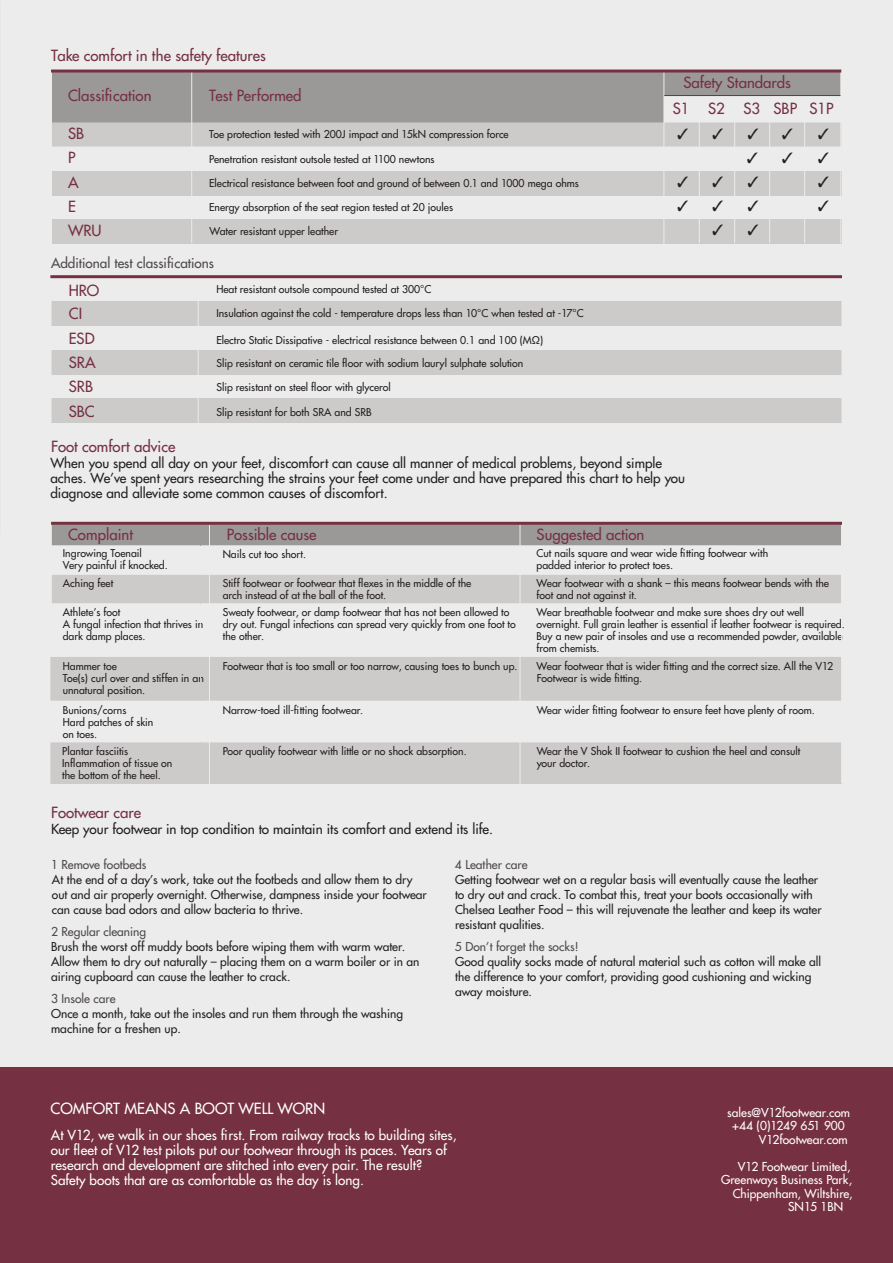
<style>
.page{position:relative;width:893px;height:1263px;background:#ececec}
.page>*{position:absolute;margin:0;border:0;box-sizing:border-box;transform-origin:0 0}
.t1{font:500 15px/24.5px "Futura LT Pro";color:#753042}
.t2{font:500 15px "Futura LT Pro";color:#fff}
.t3{font:15px/24px "Zapf Dingbats ITC";color:#231f20;text-align:justify}
.t4{font:500 13.5px/15px "Futura LT Pro";color:#231f20}
.t5{font:500 13.5px/15px "Futura LT Pro";color:#fff}
.t6{font:500 13.5px "Futura LT Pro";color:#4e4a49}
.t7{font:500 12px/15px "Futura LT Pro";color:#231f20}
.t8{font:500 12px "Futura LT Pro";color:#fff}
.t9{font:500 12px "Futura LT Pro";color:#4e4a49}
.t10{font:500 10.5px/12px "Futura LT Pro";color:#231f20}
</style>
<div class="page">
<div style="left:0;top:1067px;width:893px;height:196px;background:#753042"></div>
<div style="left:52px;top:72px;width:611px;height:50px;background:#9b9898"></div>
<div style="left:663px;top:72px;width:178px;height:24px;background:#9b9898"></div>
<div style="left:52px;top:302px;width:790px;height:24px;background:#cdcaca"></div>
<div style="left:52px;top:171px;width:789px;height:24px;background:#cdcaca"></div>
<div style="left:52px;top:350px;width:790px;height:25px;background:#cdcaca"></div>
<div style="left:52px;top:219px;width:789px;height:24px;background:#cdcaca"></div>
<div style="left:52px;top:399px;width:790px;height:24px;background:#cdcaca"></div>
<hr style="left:664px;top:71px;width:1px;height:174px;background:#ececec">
<hr style="left:699px;top:97px;width:1px;height:146px;background:#ececec">
<hr style="left:734px;top:97px;width:1px;height:146px;background:#ececec">
<hr style="left:769px;top:97px;width:1px;height:146px;background:#ececec">
<hr style="left:804px;top:97px;width:1px;height:146px;background:#ececec">
<hr style="left:840px;top:70px;width:1px;height:173px;background:#ececec">
<div style="left:50px;top:657px;width:791px;height:44px;background:#cdcaca"></div>
<hr style="left:209px;top:525px;width:1px;height:259px;background:#ececec">
<hr style="left:520px;top:524px;width:1px;height:260px;background:#ececec">
<hr style="left:191px;top:71px;width:1px;height:172px;background:#ececec">
<hr style="left:51px;top:70px;width:790px;height:3px;background:#753042">
<hr style="left:664px;top:95px;width:176px;height:1px;background:#753042">
<div style="left:52px;top:525px;width:789px;height:20px;background:#9b9898"></div>
<div style="left:52px;top:575px;width:789px;height:28px;background:#cdcaca"></div>
<hr style="left:200px;top:657px;width:1px;height:44px;background:#cdcaca">
<div style="left:50px;top:742px;width:792px;height:42px;background:#cdcaca"></div>
<hr style="left:841px;top:522px;width:1px;height:261px;background:#ececec">
<hr style="left:51px;top:522px;width:791px;height:3px;background:#753042">
<hr style="left:198px;top:277px;width:1px;height:146px;background:#ececec">
<hr style="left:50px;top:275px;width:792px;height:3px;background:#753042">
<svg style="left:52px;top:122px;width:789px;height:25px;background:#cdcaca"></svg>
<h1 class="t1" style="left:51px;top:43px;width:216px">Take comfort in the safety features</h1>
<h1 class="t1" style="left:68px;top:82px;width:85px">Classification</h1>
<h1 class="t1" style="left:68px;top:121px;width:18px">SB</h1>
<p class="t10" style="left:209px;top:128px;width:301px">Toe protection tested with 200J impact and 15kN compression force</p>
<p class="t10" style="left:209px;top:153px;width:227px">Penetration resistant outsole tested at 1100 newtons</p>
<p class="t10" style="left:209px;top:177px;width:371px">Electrical resistance between foot and ground of between 0.1 and 1000 mega ohms</p>
<p class="t10" style="left:209px;top:201px;width:245px">Energy absorption of the seat region tested at 20 joules</p>
<p class="t10" style="left:209px;top:225px;width:130px">Water resistant upper leather</p>
<h1 class="t1" style="left:209px;top:83px;width:94px">Test Performed</h1>
<h1 class="t1" style="left:68px;top:144px;width:35px">P<br>A<br>E<br>WRU</h1>
<p class="t6" style="left:51px;top:253px;width:165px">Additional test classifications</p>
<h1 class="t1" style="left:69px;top:278px;width:32px">HRO</h1>
<p class="t10" style="left:216px;top:283px;width:217px">Heat resistant outsole compound tested at 300°C</p>
<h1 class="t1" style="left:69px;top:301px;width:15px">CI</h1>
<p class="t10" style="left:216px;top:307px;width:369px">Insulation against the cold - temperature drops less than 10°C when tested at -17°C</p>
<h1 class="t1" style="left:69px;top:325px;width:28px">ESD<br>SRA<br>SRB<br>SBC</h1>
<p class="t10" style="left:216px;top:333px;width:328px">Electro Static Dissipative - electrical resistance between 0.1 and 100 (MΩ)</p>
<p class="t10" style="left:216px;top:356px;width:309px">Slip resistant on ceramic tile floor with sodium lauryl sulphate solution</p>
<p class="t10" style="left:216px;top:381px;width:176px">Slip resistant on steel floor with glycerol</p>
<p class="t10" style="left:216px;top:405px;width:157px">Slip resistant for both SRA and SRB</p>
<h1 class="t1" style="left:51px;top:434px;width:126px">Foot comfort advice</h1>
<h1 class="t1" style="left:683px;top:70px;width:109px">Safety Standards</h1>
<h1 class="t1" style="left:673px;top:96px;width:162px">S1 S2 S3 SBP S1P</h1>
<h1 class="t3" style="left:712px;top:170px;width:13px">✓ ✓ ✓</h1>
<h1 class="t3" style="left:747px;top:170px;width:13px">✓ ✓ ✓</h1>
<h1 class="t3" style="left:818px;top:146px;width:13px">✓ ✓ ✓</h1>
<p class="t4" style="left:50px;top:455px;width:636px">When you spend all day on your feet, discomfort can cause all manner of medical problems, beyond simple aches. We’ve spent years researching the strains your feet come under and have prepared this chart to help you diagnose and alleviate some common causes of discomfort.</p>
<h1 class="t1" style="left:68px;top:521px;width:67px">Complaint</h1>
<p class="t10" style="left:63px;top:547px;width:106px">Ingrowing Toenail<br>Very painful if knocked.</p>
<p class="t10" style="left:63px;top:577px;width:52px">Aching feet</p>
<p class="t10" style="left:63px;top:606px;width:142px">Athlete’s foot<br>A fungal infection that thrives in dark damp places.</p>
<p class="t10" style="left:63px;top:660px;width:143px">Hammer toe<br>Toe(s) curl over and stiffen in an unnatural position.</p>
<p class="t10" style="left:63px;top:703px;width:92px">Bunions/corns<br>Hard patches of skin on toes.</p>
<p class="t10" style="left:62px;top:744px;width:112px">Plantar fasciitis<br>Inflammation of tissue on the bottom of the heel.</p>
<h1 class="t1" style="left:227px;top:521px;width:91px">Possible cause</h1>
<h1 class="t1" style="left:537px;top:521px;width:109px">Suggested action</h1>
<p class="t10" style="left:223px;top:548px;width:85px">Nails cut too short.</p>
<p class="t10" style="left:537px;top:547px;width:233px">Cut nails square and wear wide fitting footwear with padded interior to protect toes.</p>
<p class="t10" style="left:537px;top:577px;width:294px">Wear footwear with a shank – this means footwear bends with the foot and not against it.</p>
<p class="t10" style="left:537px;top:606px;width:310px">Wear breathable footwear and make sure shoes dry out well overnight. Full grain leather is essential if leather footwear is required.<br>Buy a new pair of insoles and use a recommended powder, available from chemists.</p>
<p class="t10" style="left:537px;top:659px;width:298px">Wear footwear that is wider fitting and the correct size. All the V12<br>Footwear is wide fitting.</p>
<p class="t10" style="left:537px;top:703px;width:280px">Wear wider fitting footwear to ensure feet have plenty of room.</p>
<p class="t10" style="left:537px;top:744px;width:265px">Wear the V Shok II footwear to cushion the heel and consult your doctor.</p>
<p class="t10" style="left:223px;top:577px;width:250px">Stiff footwear or footwear that flexes in the middle of the arch instead of at the ball of the foot.</p>
<p class="t10" style="left:223px;top:606px;width:295px">Sweaty footwear, or damp footwear that has not been allowed to dry out. Fungal infections can spread very quickly from one foot to the other.</p>
<p class="t10" style="left:223px;top:660px;width:296px">Footwear that is too small or too narrow, causing toes to bunch up.</p>
<p class="t10" style="left:223px;top:703px;width:142px">Narrow-toed ill-fitting footwear.</p>
<p class="t10" style="left:223px;top:744px;width:246px">Poor quality footwear with little or no shock absorption.</p>
<h1 class="t1" style="left:51px;top:800px;width:92px">Footwear care</h1>
<p class="t9" style="left:51px;top:855px;width:97px">1 Remove footbeds</p>
<p class="t9" style="left:455px;top:856px;width:74px">4 Leather care</p>
<p class="t4" style="left:51px;top:821px;width:443px">Keep your footwear in top condition to maintain its comfort and extend its life.</p>
<p class="t7" style="left:52px;top:872px;width:376px">At the end of a day’s work, take out the footbeds and allow them to dry out and air properly overnight. Otherwise, dampness inside your footwear can cause bad odors and allow bacteria to thrive.</p>
<p class="t7" style="left:455px;top:872px;width:368px">Getting footwear wet on a regular basis will eventually cause the leather to dry out and crack. To combat this, treat your boots occasionally with Chelsea Leather Food – this will rejuvenate the leather and keep its water resistant qualities.</p>
<p class="t7" style="left:51px;top:938px;width:370px">Brush the worst off muddy boots before wiping them with warm water.<br>Allow them to dry out naturally – placing them on a warm boiler or in an airing cupboard can cause the leather to crack.</p>
<p class="t9" style="left:51px;top:922px;width:97px">2 Regular cleaning</p>
<p class="t9" style="left:455px;top:937px;width:125px">5 Don’t forget the socks!</p>
<p class="t7" style="left:455px;top:953px;width:367px">Good quality socks made of natural material such as cotton will make all the difference to your comfort, providing good cushioning and wicking away moisture.</p>
<p class="t9" style="left:51px;top:989px;width:66px">3 Insole care</p>
<p class="t7" style="left:51px;top:1005px;width:354px">Once a month, take out the insoles and run them through the washing machine for a freshen up.</p>
<h1 class="t2" style="left:50px;top:1097px;width:276px">COMFORT MEANS A BOOT WELL WORN</h1>
<p class="t5" style="left:51px;top:1126px;width:407px">At V12, we walk in our shoes first. From railway tracks to building sites, our fleet of V12 test pilots put our footwear through its paces. Years of research and development are stitched into every pair. The result?<br>Safety boots that are as comfortable as the day is long.</p>
<p class="t8" style="left:727px;top:1103px;width:124px">sales@V12footwear.com</p>
<p class="t8" style="left:732px;top:1117px;width:114px">+44 (0)1249 651 900</p>
<p class="t8" style="left:759px;top:1130px;width:90px">V12footwear.com</p>
<p class="t8" style="left:738px;top:1157px;width:114px">V12 Footwear Limited,</p>
<p class="t8" style="left:721px;top:1171px;width:132px">Greenways Business Park,</p>
<p class="t8" style="left:733px;top:1184px;width:122px">Chippenham, Wiltshire,</p>
<p class="t8" style="left:788px;top:1198px;width:57px">SN15 1BN</p>
</div>
